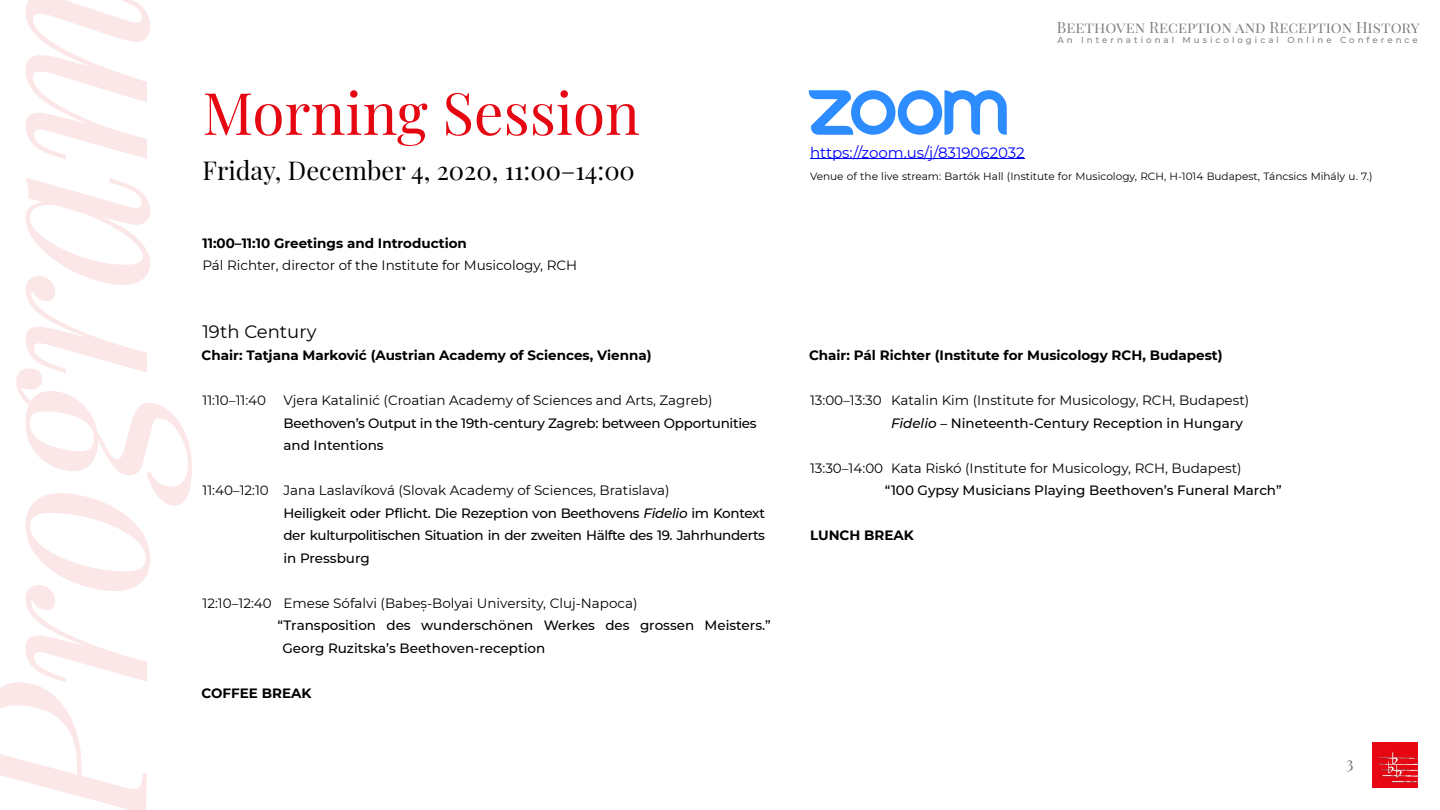
<style>
.page{position:relative;width:1440px;height:810px;background:#fff}
.page>*{position:absolute;margin:0;border:0;box-sizing:border-box;transform-origin:0 0}
.t1{font:25.5px "Playfair Display";color:#000}
.t2{font:18px "Montserrat";color:#000}
.t3{font:16.5px "Playfair Display";color:#727272}
.t4{font:15.3px "Playfair Display SC";color:rgb(0 0 0/.5)}
.t5{font:15px "Montserrat";color:#00f}
.t6{font:13.5px/22.5px "Montserrat";color:#000}
.t7{font:500 13.5px/22.5px "Montserrat";letter-spacing:-.02em;color:#000}
.t8{font:700 13.5px "Montserrat";color:#000}
.t9{font:500 13.5px/22.5px "Montserrat";color:#000}
.t10{font:10.5px "Montserrat";color:#000}
.t11{font:500 8.7px "Montserrat";letter-spacing:.35em;color:rgb(0 0 0/.5)}
.s1{font-weight:400}
.s2{font-style:italic}
.s3{font-weight:500;font-style:italic}
.s4{font-weight:500}
</style>
<div class="page">
<img style="left:205px;top:90px;width:153px;height:46px">
<img style="left:1372px;top:742px;width:46px;height:46px">
<img style="left:1382px;top:769px;width:36px;height:2px">
<img style="left:1380px;top:763px;width:9px;height:2px">
<img style="left:1378px;top:757px;width:11px;height:2px">
<svg style="left:1389px;top:753px;width:28px;height:29px"></svg>
<img style="left:0;top:403px;width:192px;height:407px">
<hr style="left:810px;top:159px;width:215px;height:1px;background:#00f">
<svg style="left:809px;top:90px;width:198px;height:45px"></svg>
<p class="t4" style="left:1057px;top:17px;width:364px">Beethoven Reception and Reception History</p>
<p class="t11" style="left:1058px;top:35px;width:362px">An International Musicological Online Conference</p>
<h1 class="t1" style="left:202px;top:152px;width:434px">Friday, December 4, 2020, 11:00–14:00</h1>
<p class="t8" style="left:202px;top:234px;width:266px">11:00–11:10 Greetings and Introduction</p>
<p class="t6" style="left:202px;top:254px;width:376px">Pál Richter, director of the Institute for Musicology, RCH</p>
<h2 class="t2" style="left:202px;top:320px;width:116px">19th Century</h2>
<p class="t8" style="left:202px;top:347px;width:452px">Chair: Tatjana Marković (Austrian Academy of Sciences, Vienna)</p>
<p class="t6" style="left:202px;top:389px;width:65px">11:10–11:40</p>
<p class="t6" style="left:284px;top:389px;width:430px">Vjera Katalinić (Croatian Academy of Sciences and Arts, Zagreb)</p>
<p class="t7" style="left:284px;top:411px;width:475px">Beethoven’s Output in the 19th-century Zagreb: between Opportunities and Intentions</p>
<p class="t7" style="left:284px;top:479px;width:483px;text-indent:-81px"><span class="s1">11:40–12:10 Jana Laslavíková (Slovak Academy of Sciences, Bratislava)<br></span>Heiligkeit oder Pflicht. Die Rezeption von Beethovens <span class="s2">Fidelio</span> im Kontext der kulturpolitischen Situation in der zweiten Hälfte des 19. Jahrhunderts in Pressburg</p>
<p class="t6" style="left:202px;top:591px;width:437px">12:10–12:40 Emese Sófalvi (Babeș-Bolyai University, Cluj-Napoca)</p>
<p class="t9" style="left:282px;top:614px;width:490px;text-indent:-5px">“Transposition des wunderschönen Werkes des grossen Meisters.”<br>Georg Ruzitska’s Beethoven-reception</p>
<p class="t8" style="left:202px;top:684px;width:111px">COFFEE BREAK</p>
<p class="t5" style="left:810px;top:143px;width:216px">https://zoom.us/j/8319062032</p>
<p class="t10" style="left:810px;top:170px;width:564px">Venue of the live stream: Bartók Hall (Institute for Musicology, RCH, H-1014 Budapest, Táncsics Mihály u. 7.)</p>
<p class="t8" style="left:809px;top:347px;width:415px">Chair: Pál Richter (Institute for Musicology RCH, Budapest)</p>
<p class="t6" style="left:891px;top:389px;width:360px;text-indent:-81px">13:00–13:30 Katalin Kim (Institute for Musicology, RCH, Budapest)<br><span class="s3">Fidelio</span> <span class="s4">– Nineteenth-Century Reception in Hungary</span></p>
<p class="t6" style="left:810px;top:456px;width:433px">13:30–14:00 Kata Riskó (Institute for Musicology, RCH, Budapest)</p>
<p class="t9" style="left:885px;top:479px;width:398px">“100 Gypsy Musicians Playing Beethoven’s Funeral March”</p>
<p class="t8" style="left:810px;top:527px;width:105px">LUNCH BREAK</p>
<p class="t3" style="left:1346px;top:751px;width:9px">3</p>
</div>
